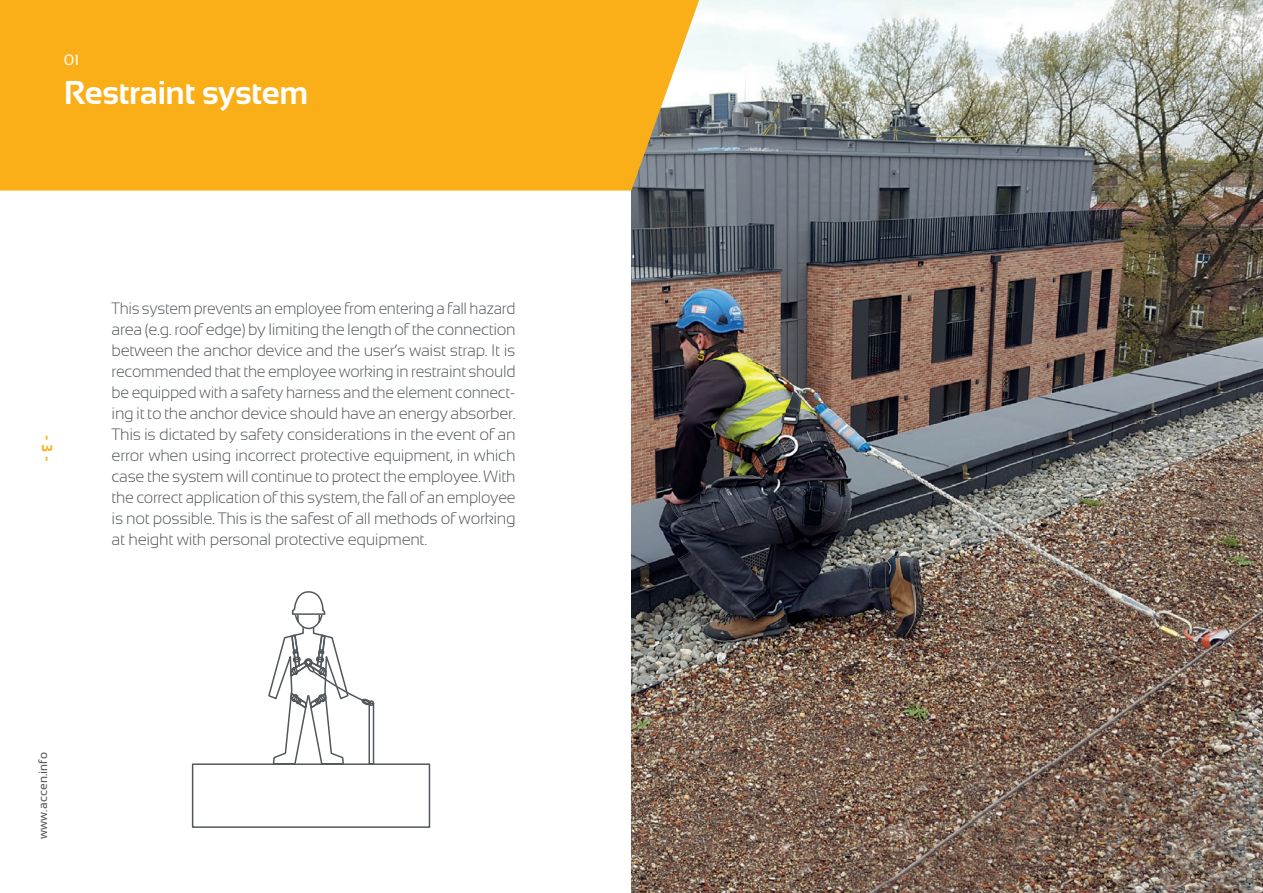
<style>
.page{position:relative;width:1263px;height:893px;background:#fff}
.page>*{position:absolute;margin:0;border:0;box-sizing:border-box;transform-origin:0 0}
.t1{font:700 33px "Sansation";letter-spacing:-.01em;color:#fff}
.t2{font:300 16.5px/21px "Sansation";letter-spacing:-.02em;color:#52575b;text-align:justify;scale:.95 1}
.t3{font:15px "Accen";color:#faaf18}
.t4{font:15px "Sansation";color:#fff}
.t5{font:12px "Sansation";letter-spacing:.01em;color:#55565a}
</style>
<div class="page">
<img style="left:631px;top:0;width:632px;height:893px">
<div style="left:0;top:0;width:699px;height:191px;background:#faaf18"></div>
<div style="left:192px;top:763px;width:238px;height:65px;border:2px solid #52575b"></div>
<svg style="left:267px;top:591px;width:107px;height:174px"></svg>
<p class="t4" style="left:64px;top:51px;width:17px">01</p>
<h1 class="t1" style="left:64px;top:74px;width:246px">Restraint system</h1>
<p class="t3" style="left:56px;top:435px;width:28px;rotate:90deg">- 3 -</p>
<p class="t2" style="left:112px;top:298px;width:427px">This system prevents an employee from entering a fall hazard area (e.g. roof edge) by limiting the length of the connection between the anchor device and the user’s waist strap. It is recommended that the employee working in restraint should be equipped with a safety harness and the element connect&shy;ing it to the anchor device should have an energy absorber.<br>This is dictated by safety considerations in the event of an error when using incorrect protective equipment, in which case the system will continue to protect the employee. With the correct application of this system, the fall of an employee is not possible. This is the safest of all methods of working at height with personal protective equipment.</p>
<p class="t5" style="left:36px;top:839px;width:88px;rotate:-90deg">www.accen.info</p>
</div>
